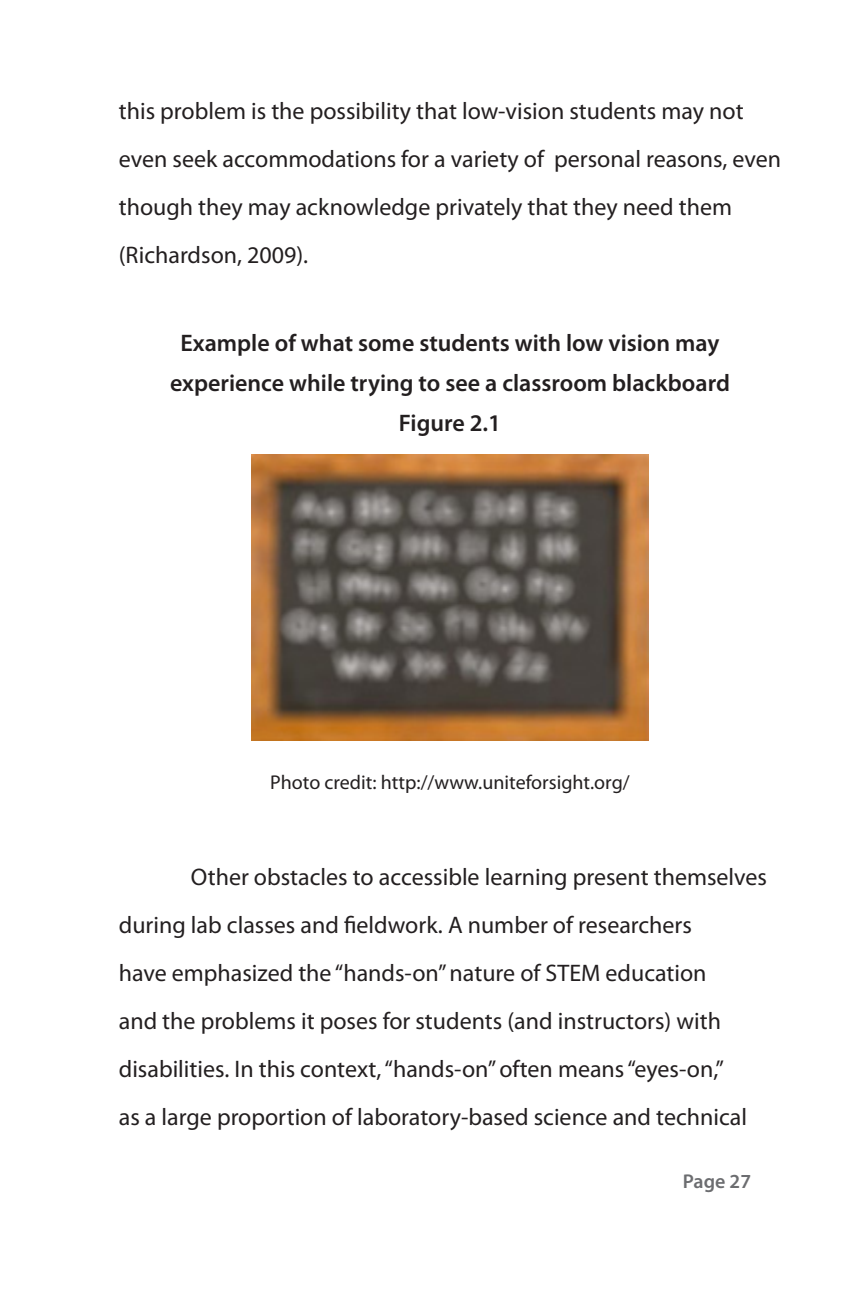
<style>
.page{position:relative;width:864px;height:1296px;background:#fff}
.page>*{position:absolute;margin:0;border:0;box-sizing:border-box;transform-origin:0 0}
.t1{font:24px/48px "Myriad Pro";color:#231f20}
.t2{font:600 24px "Myriad Pro";color:#231f20}
.t3{font:20px "Myriad Pro";color:#231f20}
.t4{font:600 20px "Myriad Pro";color:#6c6d70}
</style>
<div class="page">
<img style="left:251px;top:455px;width:398px;height:286px">
<p class="t1" style="left:119px;top:86px;width:664px">this problem is the possibility that low-vision students may not even seek accommodations for a variety of personal reasons, even though they may acknowledge privately that they need them (Richardson, 2009).</p>
<p class="t2" style="left:180px;top:327px;width:541px">Example of what some students with low vision may</p>
<p class="t2" style="left:170px;top:367px;width:561px">experience while trying to see a classroom blackboard</p>
<p class="t2" style="left:399px;top:407px;width:104px">Figure 2.1</p>
<p class="t3" style="left:270px;top:770px;width:361px">Photo credit: http://www.uniteforsight.org/</p>
<p class="t1" style="left:119px;top:852px;width:650px;text-indent:72px">Other obstacles to accessible learning present themselves during lab classes and fieldwork. A number of researchers<br>have emphasized the “hands-on” nature of STEM education<br>and the problems it poses for students (and instructors) with disabilities. In this context, “hands-on” often means “eyes-on,”<br>as a large proportion of laboratory-based science and technical</p>
<p class="t4" style="left:683px;top:1169px;width:70px">Page 27</p>
</div>
